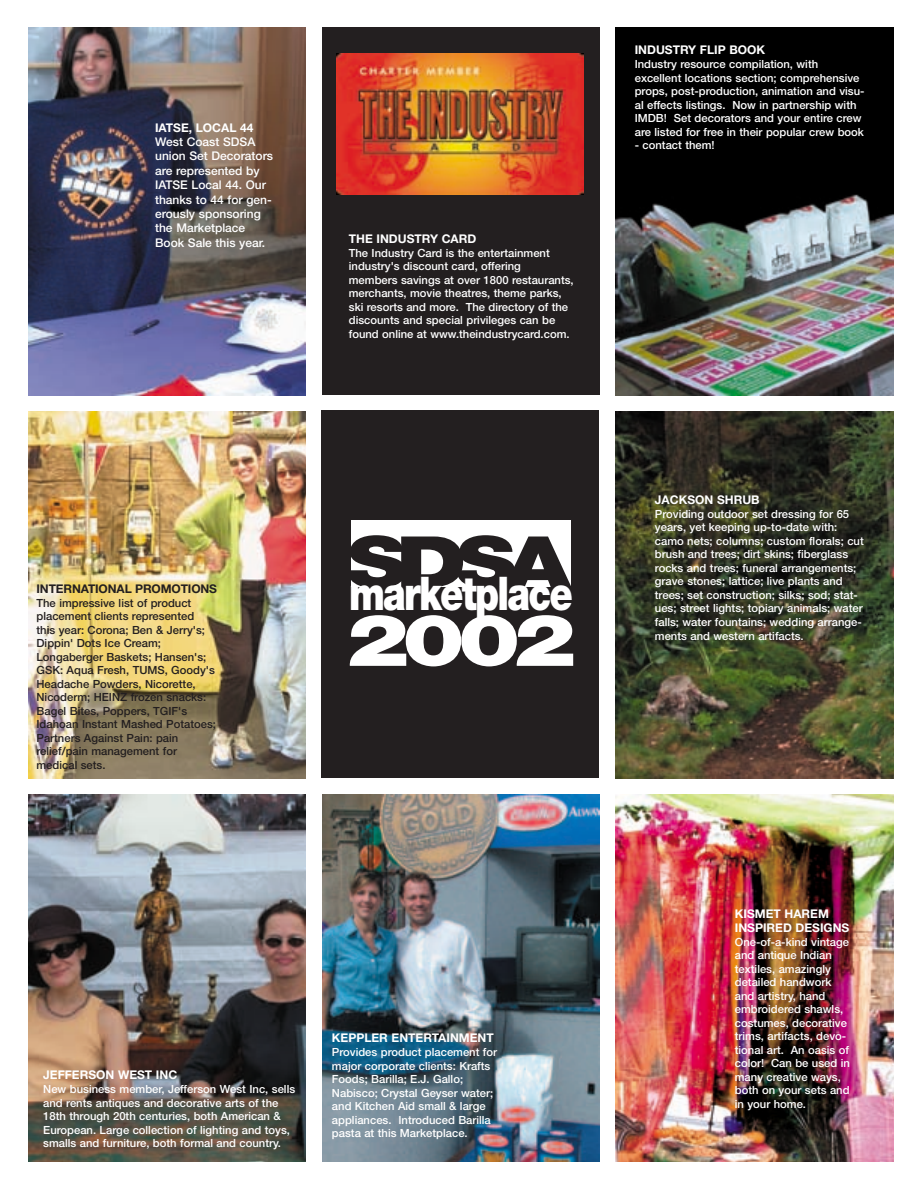
<style>
.page{position:relative;width:918px;height:1188px;background:#fff}
.page>*{position:absolute;margin:0;border:0;box-sizing:border-box;transform-origin:0 0}
.t1{font:900 72px "Helvetica Neue";color:#fff;scale:1.3 1}
.t2{font:900 46.5px "Helvetica Neue";letter-spacing:-.045em;color:#fff;scale:.8 1}
.t3{font:500 12px/14.4px "Helvetica Neue";color:#fff}
.t4{font:700 12px/14.4px "Helvetica Neue";color:#fff}
.t5{font:700 12px "Helvetica Neue";letter-spacing:-.01em;color:#231f20}
.t6{font:500 11.25px/13.5px "Helvetica Neue";color:#fff}
.t7{font:500 11.25px/13.5px "Helvetica Neue";color:#231f20}
</style>
<div class="page">
<img style="left:28px;top:28px;width:278px;height:367px">
<div style="left:322px;top:28px;width:278px;height:367px;background:#231f20"></div>
<img style="left:337px;top:54px;width:246px;height:140px">
<img style="left:616px;top:28px;width:277px;height:367px">
<img style="left:28px;top:411px;width:278px;height:367px">
<img style="left:28px;top:795px;width:278px;height:367px">
<img style="left:616px;top:411px;width:277px;height:367px">
<img style="left:616px;top:795px;width:277px;height:367px">
<img style="left:322px;top:795px;width:278px;height:367px">
<div style="left:321px;top:410px;width:278px;height:367px;background:#231f20"></div>
<div style="left:351px;top:521px;width:220px;height:66px;background:#fff"></div>
<svg style="left:351px;top:535px;width:220px;height:52px"></svg>
<p class="t4" style="left:155px;top:121px;width:100px">IATSE, LOCAL 44</p>
<p class="t3" style="left:155px;top:136px;width:120px">West Coast SDSA union Set Decorators are represented by<br>IATSE Local 44. Our thanks to 44 for gen&shy;erously sponsoring the Marketplace<br>Book Sale this year.</p>
<p class="t4" style="left:349px;top:233px;width:129px">THE INDUSTRY CARD</p>
<p class="t6" style="left:349px;top:247px;width:226px">The Industry Card is the entertainment industry's discount card, offering<br>members savings at over 1800 restaurants, merchants, movie theatres, theme parks, ski resorts and more. The directory of the discounts and special privileges can be found online at www.theindustrycard.com.</p>
<p class="t4" style="left:635px;top:44px;width:132px">INDUSTRY FLIP BOOK</p>
<p class="t6" style="left:635px;top:59px;width:231px">Industry resource compilation, with excellent locations section; comprehensive props, post-production, animation and visu&shy;al effects listings. Now in partnership with IMDB! Set decorators and your entire crew are listed for free in their popular crew book</p>
<p class="t6" style="left:635px;top:140px;width:81px">- contact them!</p>
<p class="t5" style="left:37px;top:584px;width:182px">INTERNATIONAL PROMOTIONS</p>
<p class="t7" style="left:37px;top:597px;width:181px">The impressive list of product placement clients represented<br>this year: Corona; Ben &amp; Jerry's;<br>Dippin' Dots Ice Cream;<br>Longaberger Baskets; Hansen's;<br>GSK: Aqua Fresh, TUMS, Goody's<br>Headache Powders, Nicorette,<br>Nicoderm; HEINZ frozen snacks:<br>Bagel Bites, Poppers, TGIF's<br>Idahoan Instant Mashed Potatoes;<br>Partners Against Pain: pain relief/pain management for medical sets.</p>
<h2 class="t2" style="left:349px;top:577px;width:281px">marketplace</h2>
<h1 class="t1" style="left:347px;top:614px;width:178px">2002</h1>
<p class="t4" style="left:43px;top:1069px;width:136px">JEFFERSON WEST INC</p>
<p class="t6" style="left:43px;top:1084px;width:253px">New business member, Jefferson West Inc, sells and rents antiques and decorative arts of the 18th through 20th centuries, both American &amp; European. Large collection of lighting and toys, smalls and furniture, both formal and country.</p>
<p class="t4" style="left:332px;top:1032px;width:163px">KEPPLER ENTERTAINMENT</p>
<p class="t6" style="left:332px;top:1047px;width:167px">Provides product placement for major corporate clients: Krafts<br>Foods; Barilla; E.J. Gallo;<br>Nabisco; Crystal Geyser water; and Kitchen Aid small &amp; large appliances. Introduced Barilla pasta at this Marketplace.</p>
<p class="t4" style="left:655px;top:493px;width:106px">JACKSON SHRUB</p>
<p class="t6" style="left:655px;top:508px;width:210px">Providing outdoor set dressing for 65 years, yet keeping up-to-date with: camo nets; columns; custom florals; cut brush and trees; dirt skins; fiberglass rocks and trees; funeral arrangements; grave stones; lattice; live plants and trees; set construction; silks; sod; stat&shy;ues; street lights; topiary animals; water falls; water fountains; wedding arrange&shy;ments and western artifacts.</p>
<p class="t4" style="left:735px;top:907px;width:116px">KISMET HAREM<br>INSPIRED DESIGNS</p>
<p class="t6" style="left:735px;top:936px;width:117px">One-of-a-kind vintage and antique Indian textiles, amazingly detailed handwork and artistry, hand embroidered shawls, costumes, decorative trims, artifacts, devo&shy;tional art. An oasis of color! Can be used in many creative ways, both on your sets and in your home.</p>
</div>
